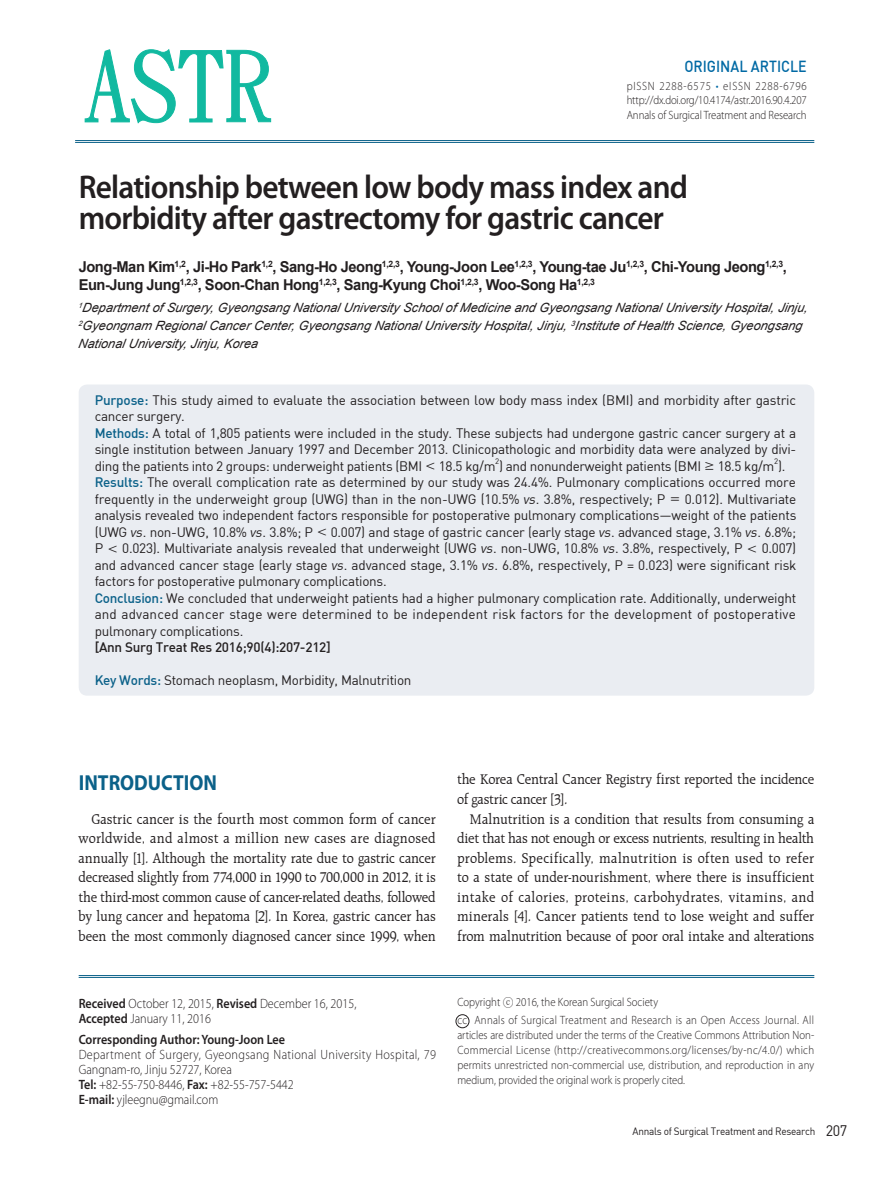
<style>
.page{position:relative;width:893px;height:1191px;background:#fff}
.page>*{position:absolute;margin:0;border:0;box-sizing:border-box;transform-origin:0 0}
.t1{font:600 33px/31.5px "Myriad Pro";letter-spacing:-.025em;color:#231f20;scale:.95 1}
.t2{font:700 21.75px "Myriad Pro";color:#0b6189;scale:.9 1}
.t3{font:15.75px "Dinmed";color:#0069a4;scale:.9 1}
.t4{font:15px/19.5px "Raleigh BT";letter-spacing:-.015em;color:#231f20;text-align:justify;scale:.94 1}
.t5{font:700 15px/18px "Arial";letter-spacing:-.03em;color:#231f20}
.t6{font:13.5px/16.5px "Dinreg";letter-spacing:-.02em;color:#231f20}
.t7{font:300 13.5px/15px "Myriad Pro";letter-spacing:.02em;color:#231f20;scale:.9 1}
.t8{font:300 13.5px/15px "Myriad Pro";color:#231f20;scale:.9 1}
.t9{font:13.5px "Dinmed";letter-spacing:-.02em;color:#231f20}
.t10{font:600 13.5px "Myriad Pro";color:#231f20;scale:.9 1}
.t11{font:italic 12.75px/18px "Arial";color:#231f20}
.t12{font:300 12px/15px "Myriad Pro";color:#231f20;text-align:justify;scale:.9 1}
.t13{font:300 12px/18px "Myriad Pro";letter-spacing:.025em;color:#231f20;scale:.9 1}
.t14{font:10.5px "Dinreg";letter-spacing:-.025em;color:#231f20;scale:.95 1}
.t15{font:7.8px "Dinreg";color:#231f20}
.s1{font-size:12.45px;color:#0069a4}
.s2{font-family:"Dinmed";color:#0b6189}
.s3{font-family:"Raleigh BT"}
.s4{font-style:italic}
.s5{font-weight:600}
.s6{font-family:"Ymjo 420";font-weight:400}
.s7{font-size:15px}
</style>
<div class="page">
<svg style="left:84px;top:49px;width:188px;height:75px"></svg>
<hr style="left:75px;top:140px;width:739px;height:1px;background:#0b6189">
<hr style="left:75px;top:142px;width:739px;height:1px;background:#0b6189">
<div style="left:79px;top:384px;width:735px;height:311px;background:#eaedf2;border-radius:9px"></div>
<hr style="left:79px;top:975px;width:735px;height:1px;background:#0b6189">
<hr style="left:79px;top:977px;width:735px;height:1px;background:#0b6189">
<div style="left:456px;top:1014px;width:13px;height:14px;border:1px solid #231f20;border-radius:50%"></div>
<p class="t3" style="left:684px;top:56px;width:138px">ORIGINAL ARTICLE</p>
<p class="t12" style="left:627px;top:78px;width:202px">pISSN 2288-6575 <span class="s1">•</span> eISSN 2288-6796 http://dx.doi.org/10.4174/astr.2016.90.4.207<br>Annals of Surgical Treatment and Research</p>
<h1 class="t1" style="left:79px;top:170px;width:643px">Relationship between low body mass index and morbidity after gastrectomy for gastric cancer</h1>
<p class="t5" style="left:79px;top:258px;width:710px">Jong-Man Kim<sup>1,2</sup>, Ji-Ho Park<sup>1,2</sup>, Sang-Ho Jeong<sup>1,2,3</sup>, Young-Joon Lee<sup>1,2,3</sup>, Young-tae Ju<sup>1,2,3</sup>, Chi-Young Jeong<sup>1,2,3</sup>,<br>Eun-Jung Jung<sup>1,2,3</sup>, Soon-Chan Hong<sup>1,2,3</sup>, Sang-Kyung Choi<sup>1,2,3</sup>, Woo-Song Ha<sup>1,2,3</sup></p>
<p class="t11" style="left:78px;top:299px;width:734px"><sup>1</sup>Department of Surgery,Gyeongsang National University School of Medicine and Gyeongsang National University Hospital,Jinju,<br><sup>2</sup>Gyeongnam Regional Cancer Center,Gyeongsang National University Hospital,Jinju, <sup>3</sup>Institute of Health Science,Gyeongsang<br>National University,Jinju,Korea</p>
<p class="t6" style="left:95px;top:391px;width:703px"><span class="s2">Purpose:</span> This study aimed to evaluate the association between low body mass index (BMI) and morbidity after gastric cancer surgery.<br><span class="s2">Methods:</span> A total of 1,805 patients were included in the study. These subjects had undergone gastric cancer surgery at a single institution between January 1997 and December 2013. Clinicopathologic and morbidity data were analyzed by divi&shy;ding the patients into 2 groups: underweight patients (BMI <span class="s3">&lt;</span> 18.5 kg/m ) and nonunderweight patients (BMI <span class="s3">≥</span> 18.5 kg/m ).</p>
<p class="t15" style="left:495px;top:456px;width:6px">2</p>
<p class="t15" style="left:774px;top:456px;width:6px">2</p>
<p class="t6" style="left:95px;top:474px;width:703px"><span class="s2">Results:</span> The overall complication rate as determined by our study was 24.4%. Pulmonary complications occurred more frequently in the underweight group (UWG) than in the non-UWG (10.5% <span class="s4">vs</span>. 3.8%, respectively; P <span class="s3">=</span> 0.012). Multivariate analysis revealed two independent factors responsible for postoperative pulmonary complications—weight of the patients (UWG <span class="s4">vs</span>. non-UWG, 10.8% <span class="s4">vs</span>. 3.8%; P <span class="s3">&lt;</span> 0.007) and stage of gastric cancer (early stage <span class="s4">vs</span>. advanced stage, 3.1% <span class="s4">vs</span>. 6.8%; P <span class="s3">&lt;</span> 0.023). Multivariate analysis revealed that underweight (UWG <span class="s4">vs</span>. non-UWG, 10.8% <span class="s4">vs</span>. 3.8%, respectively, P <span class="s3">&lt;</span> 0.007) and advanced cancer stage (early stage <span class="s4">vs</span>. advanced stage, 3.1% <span class="s4">vs</span>. 6.8%, respectively, P = 0.023) were significant risk factors for postoperative pulmonary complications.<br><span class="s2">Conclusion:</span> We concluded that underweight patients had a higher pulmonary complication rate. Additionally, underweight and advanced cancer stage were determined to be independent risk factors for the development of postoperative pulmonary complications.</p>
<p class="t9" style="left:95px;top:638px;width:238px">[Ann Surg Treat Res 2016;90(4):207-212]</p>
<p class="t6" style="left:95px;top:672px;width:318px"><span class="s2">Key Words:</span> Stomach neoplasm, Morbidity, Malnutrition</p>
<h2 class="t2" style="left:79px;top:769px;width:155px">INTRODUCTION</h2>
<p class="t4" style="left:79px;top:808px;width:381px;text-indent:13px">Gastric cancer is the fourth most common form of cancer worldwide, and almost a million new cases are diagnosed annually [1]. Although the mortality rate due to gastric cancer decreased slightly from 774,000 in 1990 to 700,000 in 2012, it is the third-most common cause of cancer-related deaths, followed by lung cancer and hepatoma [2]. In Korea, gastric cancer has been the most commonly diagnosed cancer since 1999, when</p>
<p class="t8" style="left:79px;top:996px;width:310px"><span class="s5">Received</span> October 12, 2015, <span class="s5">Revised</span> December 16, 2015,<br><span class="s5">Accepted</span> January 11, 2016</p>
<p class="t10" style="left:79px;top:1030px;width:231px">Corresponding Author: Young-Joon Lee</p>
<p class="t7" style="left:79px;top:1047px;width:399px">Department of Surgery, Gyeongsang National University Hospital, 79<br>Gangnam-ro, Jinju 52727, Korea<br><span class="s5">Tel:</span> +82-55-750-8446, <span class="s5">Fax:</span> +82-55-757-5442<br><span class="s5">E-mail:</span> yjleegnu@gmail.com</p>
<p class="t4" style="left:457px;top:769px;width:381px">the Korea Central Cancer Registry first reported the incidence of gastric cancer [3].</p>
<p class="t4" style="left:457px;top:808px;width:382px;text-indent:13px">Malnutrition is a condition that results from consuming a diet that has not enough or excess nutrients, resulting in health problems. Specifically, malnutrition is often used to refer to a state of under-nourishment, where there is insufficient intake of calories, proteins, carbohydrates, vitamins, and minerals [4]. Cancer patients tend to lose weight and suffer from malnutrition because of poor oral intake and alterations</p>
<p class="t13" style="left:457px;top:993px;width:398px">Copyright <span class="s6">ⓒ</span> 2016, the Korean Surgical Society<br>cc Annals of Surgical Treatment and Research is an Open Access Journal. All</p>
<p class="t12" style="left:457px;top:1028px;width:398px">articles are distributed under the terms of the Creative Commons Attribution Non-Commercial License (http://creativecommons.org/licenses/by-nc/4.0/) which permits unrestricted non-commercial use, distribution, and reproduction in any medium, provided the original work is properly cited.</p>
<p class="t14" style="left:633px;top:1124px;width:228px">Annals of Surgical Treatment and Research <span class="s7">207</span></p>
</div>
